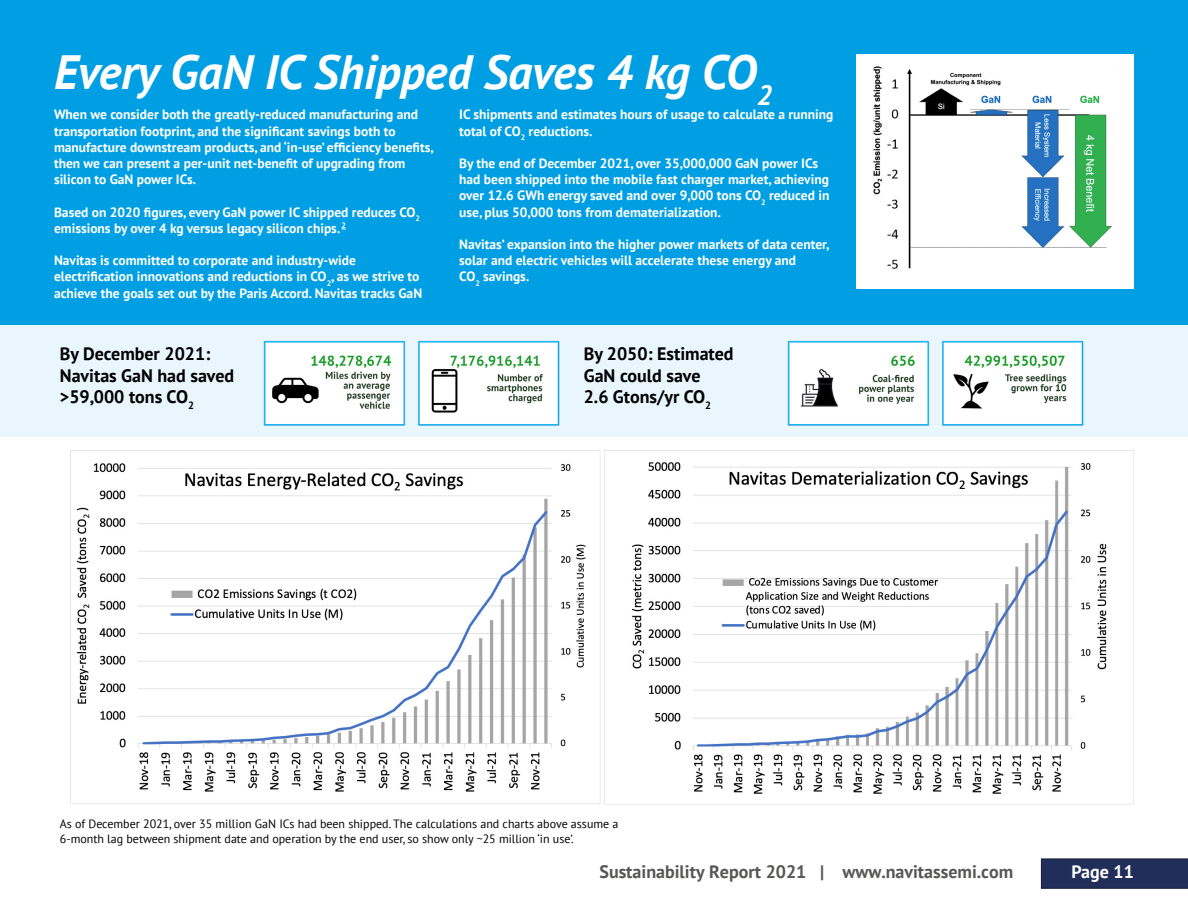
<style>
.page{position:relative;width:1188px;height:918px;background:#fff}
.page>*{position:absolute;margin:0;border:0;box-sizing:border-box;transform-origin:0 0}
.t1{font:italic 700 48px "PT Sans";color:#fff}
.t2{font:700 18px/21.6px "PT Sans";color:#000}
.t3{font:700 18px "PT Sans";color:#575756}
.t4{font:700 18px "PT Sans";color:#fff}
.t5{font:700 13.5px/16.2px "PT Sans";color:#fff}
.t6{font:12px/14.4px "PT Sans";color:#000}
</style>
<div class="page">
<svg style="left:1041px;top:859px;width:147px;height:30px;background:#222d58"></svg>
<div style="left:0;top:321px;width:1188px;height:115px;background:#eaf6fe"></div>
<div style="left:0;top:0;width:1188px;height:325px;background:#009fe3"></div>
<div style="left:856px;top:54px;width:277px;height:234px;background:#fff"></div>
<img style="left:873px;top:66px;width:239px;height:203px">
<img style="left:263px;top:340px;width:297px;height:86px">
<img style="left:787px;top:340px;width:297px;height:86px">
<img style="left:70px;top:450px;width:1064px;height:355px">
<h1 class="t1" style="left:54px;top:40px;width:720px">Every GaN IC Shipped Saves 4 kg CO<sub>2</sub></h1>
<p class="t5" style="left:54px;top:106px;width:381px">When we consider both the greatly-reduced manufacturing and transportation footprint, and the significant savings both to manufacture downstream products, and ‘in-use’ efficiency benefits, then we can present a per-unit net-benefit of upgrading from silicon to GaN power ICs.</p>
<p class="t5" style="left:54px;top:204px;width:368px">Based on 2020 figures, every GaN power IC shipped reduces CO<sub>2 </sub>emissions by over 4 kg versus legacy silicon chips.<sup>2</sup></p>
<p class="t5" style="left:54px;top:252px;width:370px">Navitas is committed to corporate and industry-wide electrification innovations and reductions in CO<sub>2</sub>, as we strive to achieve the goals set out by the Paris Accord. Navitas tracks GaN</p>
<h2 class="t2" style="left:60px;top:343px;width:176px">By December 2021:<br>Navitas GaN had saved &gt;59,000 tons CO<sub>2</sub></h2>
<p class="t5" style="left:459px;top:106px;width:376px">IC shipments and estimates hours of usage to calculate a running total of CO<sub>2</sub> reductions.</p>
<p class="t5" style="left:459px;top:155px;width:372px">By the end of December 2021, over 35,000,000 GaN power ICs had been shipped into the mobile fast charger market, achieving over 12.6 GWh energy saved and over 9,000 tons CO<sub>2</sub> reduced in use, plus 50,000 tons from dematerialization.</p>
<p class="t5" style="left:459px;top:236px;width:371px">Navitas’ expansion into the higher power markets of data center, solar and electric vehicles will accelerate these energy and<br>CO<sub>2</sub> savings.</p>
<h2 class="t2" style="left:584px;top:343px;width:151px">By 2050: Estimated<br>GaN could save<br>2.6 Gtons/yr CO<sub>2</sub></h2>
<p class="t6" style="left:60px;top:816px;width:560px">As of December 2021, over 35 million GaN ICs had been shipped. The calculations and charts above assume a<br>6-month lag between shipment date and operation by the end user, so show only ~25 million ‘in use’.</p>
<h2 class="t3" style="left:599px;top:859px;width:415px">Sustainability Report 2021 | www.navitassemi.com</h2>
<h2 class="t4" style="left:1072px;top:859px;width:64px">Page 11</h2>
</div>
